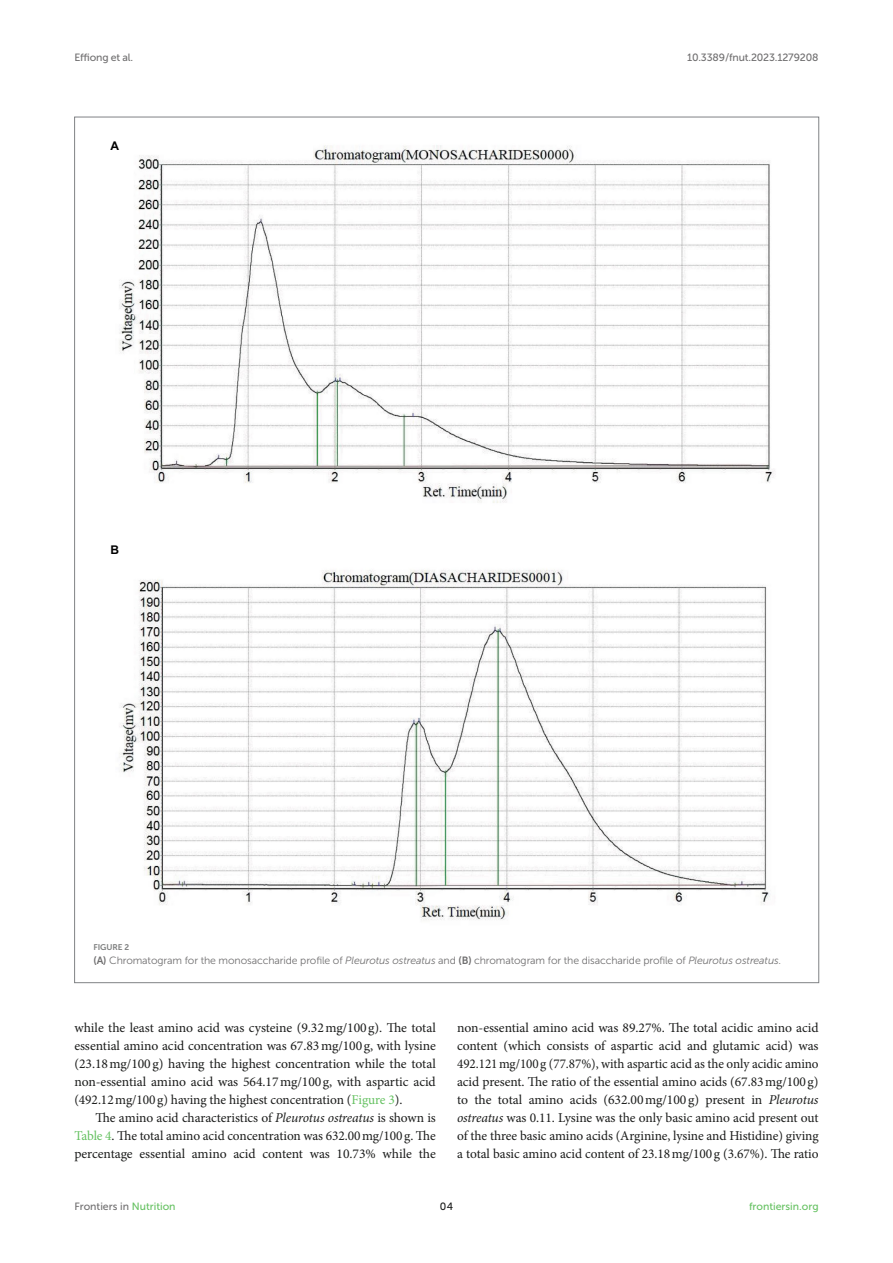
<style>
.page{position:relative;width:893px;height:1263px;background:#fff}
.page>*{position:absolute;margin:0;border:0;box-sizing:border-box;transform-origin:0 0}
.TEXT{font:13.5px/18px "Minion Pro";letter-spacing:-.005em;color:#1b1c1b;text-align:justify}
.TEXT_FLUSH{font:13.5px/18px "Minion Pro";letter-spacing:-.005em;color:#1b1c1b;text-align:justify}
.t1{font:700 12px "Arial";color:#010001}
.FIG_LEG{font:10.5px "Museo Sans 300";letter-spacing:-.01em;color:#706f70}
.t2{font:10.5px "Museo Sans 500";letter-spacing:-.015em;color:#706f70}
.t3{font:10.5px "Museo Sans 500";color:#65c161}
.t4{font:10.5px "Museo Sans 500";color:#1b1c1b}
.FIG_HD{font:8.25px "Museo Sans 700";letter-spacing:-.01em;color:#7e7f7f}
.s1{font-family:"Museo Sans 700"}
.s2{font-style:italic}
.s3{color:#65c161}
</style>
<div class="page">
<img style="left:119px;top:145px;width:656px;height:775px">
<p class="t2" style="left:74px;top:51px;width:60px">Effiong et al.</p>
<p class="t2" style="left:687px;top:51px;width:133px">10.3389/fnut.2023.1279208</p>
<p class="t1" style="left:111px;top:137px;width:10px">A</p>
<p class="t1" style="left:111px;top:542px;width:10px">B</p>
<p class="FIG_HD" style="left:94px;top:943px;width:37px">FIGURE 2</p>
<p class="FIG_LEG" style="left:94px;top:954px;width:689px"><span class="s1">(A)</span> Chromatogram for the monosaccharide profile of <span class="s2">Pleurotus ostreatus</span> and <span class="s1">(B)</span> chromatogram for the disaccharide profile of <span class="s2">Pleurotus ostreatus</span>.</p>
<p class="TEXT_FLUSH" style="left:74px;top:1019px;width:363px">while the least amino acid was cysteine (9.32mg/100g). The total essential amino acid concentration was 67.83mg/100g, with lysine (23.18mg/100g) having the highest concentration while the total non-essential amino acid was 564.17mg/100g, with aspartic acid (492.12mg/100g) having the highest concentration (<span class="s3">Figure 3</span>).</p>
<p class="TEXT" style="left:74px;top:1109px;width:363px;text-indent:21px">The amino acid characteristics of <span class="s2">Pleurotus ostreatus</span> is shown is <span class="s3">Table 4</span>. The total amino acid concentration was 632.00mg/100g. The percentage essential amino acid content was 10.73% while the</p>
<p class="TEXT" style="left:457px;top:1019px;width:363px">non-essential amino acid was 89.27%. The total acidic amino acid content (which consists of aspartic acid and glutamic acid) was 492.121mg/100g (77.87%), with aspartic acid as the only acidic amino acid present. The ratio of the essential amino acids (67.83mg/100g) to the total amino acids (632.00mg/100g) present in <span class="s2">Pleurotus ostreatus</span> was 0.11. Lysine was the only basic amino acid present out of the three basic amino acids (Arginine, lysine and Histidine) giving a total basic amino acid content of 23.18mg/100g (3.67%). The ratio</p>
<p class="t2" style="left:74px;top:1200px;width:103px">Frontiers in <span class="s3">Nutrition</span></p>
<p class="t4" style="left:440px;top:1200px;width:15px">04</p>
<p class="t3" style="left:749px;top:1200px;width:71px">frontiersin.org</p>
</div>
